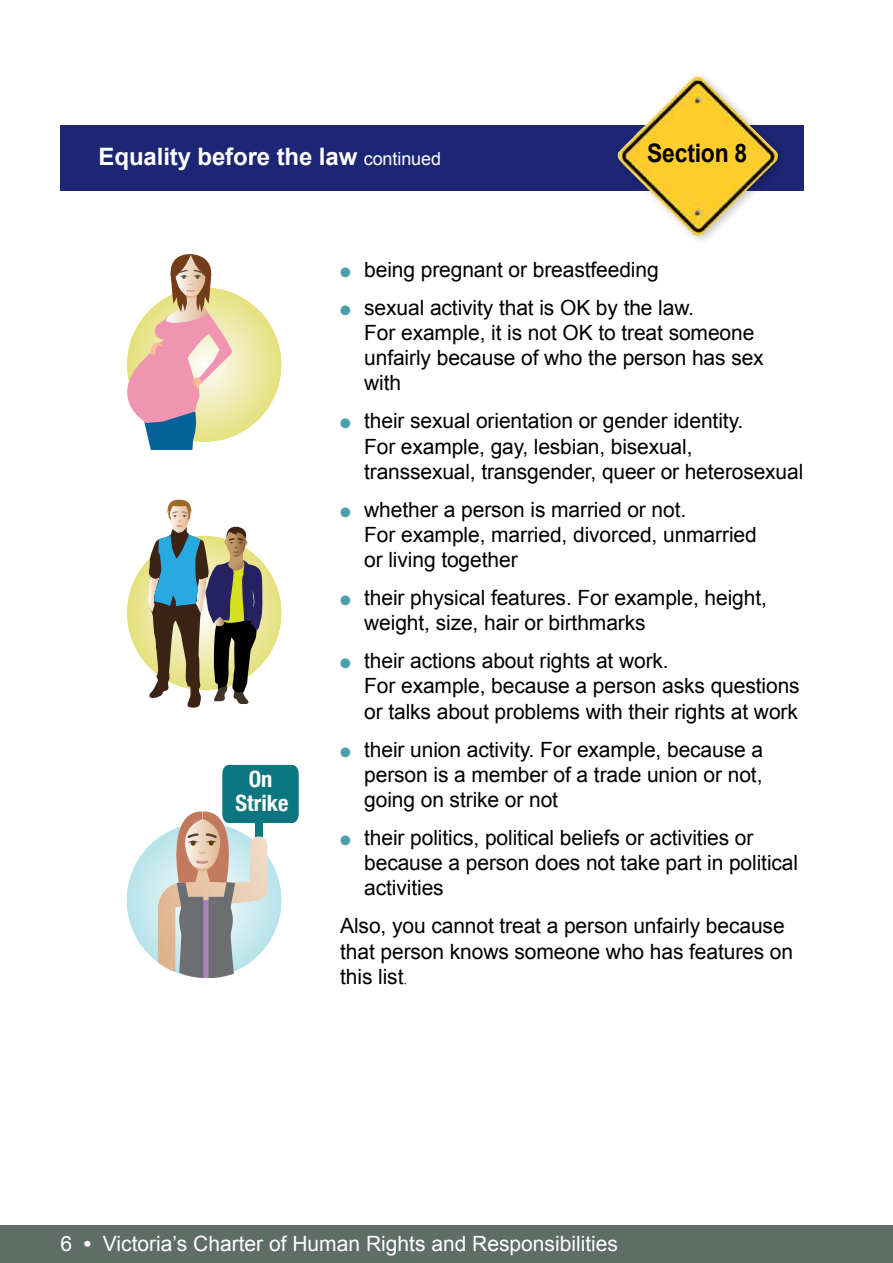
<style>
.page{position:relative;width:893px;height:1263px;background:#fff}
.page>*{position:absolute;margin:0;border:0;box-sizing:border-box;transform-origin:0 0}
.t1{font:700 25.5px "Arial";letter-spacing:-.01em;color:#000;scale:.9 1}
.t2{font:700 24px "Arial";letter-spacing:-.005em;color:#fff}
.t3{font:700 condensed 22.5px/24px "Helvetica Neue";color:#fff;text-align:center}
.t4{font:21px/25.2px "Arial";letter-spacing:-.005em;color:#000}
.t5{font:21px "Arial";color:#fff}
.s1{font-weight:400;font-size:18px}
.s2{color:#4a9fae}
.s3{font-family:"Times New Roman";font-size:15px}
.s4{font-weight:700}
</style>
<div class="page">
<div style="left:0;top:1225px;width:893px;height:38px;background:#5e6e66"></div>
<svg style="left:126px;top:823px;width:156px;height:155px;background:#c3e7ed"></svg>
<svg style="left:158px;top:765px;width:141px;height:213px"></svg>
<svg style="left:127px;top:536px;width:155px;height:154px;background:#e8e38a"></svg>
<svg style="left:148px;top:499px;width:115px;height:209px"></svg>
<svg style="left:127px;top:287px;width:155px;height:155px;background:#ebe69a"></svg>
<svg style="left:127px;top:254px;width:108px;height:195px"></svg>
<div style="left:61px;top:126px;width:743px;height:65px;background:#1c2674"></div>
<div style="left:613px;top:72px;width:176px;height:174px;background:#000;opacity:.21"></div>
<img style="left:618px;top:77px;width:160px;height:160px">
<p class="t2" style="left:99px;top:147px;width:344px">Equality before the law <span class="s1">continued</span></p>
<p class="t1" style="left:647px;top:143px;width:113px">Section 8</p>
<p class="t3" style="left:236px;top:767px;width:54px">On<br>Strike</p>
<p class="t4" style="left:340px;top:259px;width:320px"><span class="s2">●</span> being pregnant or breastfeeding</p>
<p class="t4" style="left:364px;top:297px;width:401px;text-indent:-24px"><span class="s2">●</span> sexual activity that is OK by the law.<br>For example, it is not OK to treat someone unfairly because of who the person has sex with</p>
<p class="t4" style="left:364px;top:410px;width:441px;text-indent:-24px"><span class="s2">●</span> their sexual orientation or gender identity.<br>For example, gay, lesbian, bisexual, transsexual, transgender, queer or heterosexual</p>
<p class="t4" style="left:364px;top:499px;width:394px;text-indent:-24px"><span class="s2">●</span> whether a person is married or not.<br>For example, married, divorced, unmarried or living together</p>
<p class="t4" style="left:364px;top:587px;width:404px;text-indent:-24px"><span class="s2">●</span> their physical features. For example, height, weight, size, hair or birthmarks</p>
<p class="t4" style="left:364px;top:650px;width:437px;text-indent:-24px"><span class="s2">●</span> their actions about rights at work.<br>For example, because a person asks questions or talks about problems with their rights at work</p>
<p class="t4" style="left:364px;top:738px;width:400px;text-align:justify;text-indent:-24px"><span class="s2">●</span> their union activity. For example, because a person is a member of a trade union or not, going on strike or not</p>
<p class="t4" style="left:364px;top:827px;width:435px;text-indent:-24px"><span class="s2">●</span> their politics, political beliefs or activities or because a person does not take part in political activities</p>
<p class="t4" style="left:340px;top:915px;width:454px">Also, you cannot treat a person unfairly because that person knows someone who has features on this list<span class="s3">.</span></p>
<p class="t5" style="left:61px;top:1235px;width:559px">6 <span class="s4">•</span> Victoria’s Charter of Human Rights and Responsibilities</p>
</div>
